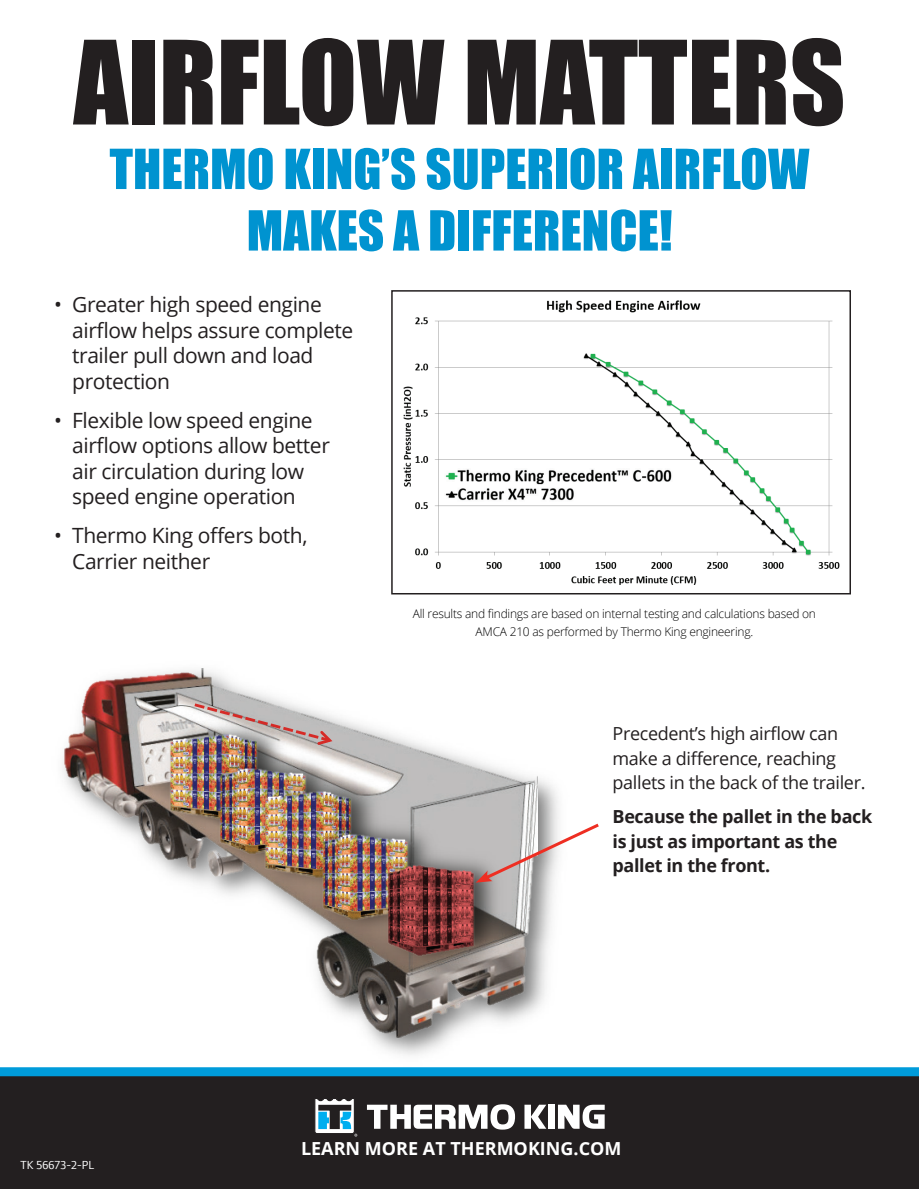
<style>
.page{position:relative;width:919px;height:1189px;background:#fff}
.page>*{position:absolute;margin:0;border:0;box-sizing:border-box;transform-origin:0 0}
.t1{font:107.1px "Impact";color:#231f20}
.t2{font:51px/61.5px "Impact";color:#0093d0;text-align:center}
.t3{font:21px/25.5px "Open Sans";letter-spacing:-.02em;color:#231f20}
.t4{font:18px/24.6px "Open Sans";letter-spacing:-.02em;color:#231f20}
.t5{font:700 18px/24.6px "Open Sans";letter-spacing:-.02em;color:#231f20}
.t6{font:700 18px "Open Sans";color:#fff}
.t7{font:300 12px/18px "Open Sans";letter-spacing:-.02em;color:#000;text-align:center}
.t8{font:12px "Foundry Form Sans";color:#fff}
</style>
<div class="page">
<div style="left:391px;top:290px;width:459px;height:304px;border:2px solid #231f20"></div>
<img style="left:403px;top:300px;width:437px;height:285px">
<svg style="left:835px;top:313px;width:5px;height:243px"></svg>
<img style="left:444px;top:468px;width:228px;height:34px">
<div style="left:0;top:1071px;width:918px;height:117px;background:#231f20"></div>
<svg style="left:367px;top:1104px;width:148px;height:25px"></svg>
<svg style="left:524px;top:1104px;width:22px;height:24px"></svg>
<div style="left:548px;top:1104px;width:7px;height:24px;background:#fff"></div>
<svg style="left:558px;top:1104px;width:46px;height:24px"></svg>
<svg style="left:315px;top:1099px;width:42px;height:37px"></svg>
<img style="left:62px;top:756px;width:497px;height:299px">
<img style="left:64px;top:668px;width:474px;height:369px">
<svg style="left:297px;top:701px;width:38px;height:35px"></svg>
<img style="left:154px;top:701px;width:143px;height:150px">
<img style="left:169px;top:728px;width:90px;height:97px">
<img style="left:203px;top:736px;width:142px;height:149px">
<img style="left:217px;top:762px;width:32px;height:97px">
<img style="left:249px;top:759px;width:142px;height:150px">
<img style="left:263px;top:785px;width:90px;height:98px">
<img style="left:306px;top:802px;width:141px;height:149px">
<img style="left:320px;top:828px;width:89px;height:97px">
<img style="left:371px;top:833px;width:142px;height:154px">
<img style="left:385px;top:859px;width:90px;height:102px">
<svg style="left:475px;top:821px;width:124px;height:61px"></svg>
<div style="left:0;top:1067px;width:918px;height:9px;background:#009bda"></div>
<h1 class="t1" style="left:74px;top:-1px;width:773px">AIRFLOW MATTERS</h1>
<h2 class="t2" style="left:109px;top:137px;width:701px">THERMO KING’S SUPERIOR AIRFLOW<br>MAKES A DIFFERENCE!</h2>
<p class="t3" style="left:72px;top:291px;width:282px;text-indent:-18px">• Greater high speed engine airflow helps assure complete trailer pull down and load protection</p>
<p class="t3" style="left:72px;top:407px;width:259px;text-indent:-18px">• Flexible low speed engine airflow options allow better air circulation during low speed engine operation</p>
<p class="t3" style="left:72px;top:522px;width:237px;text-indent:-18px">• Thermo King offers both,<br>Carrier neither</p>
<p class="t7" style="left:413px;top:604px;width:404px">All results and findings are based on internal testing and calculations based on<br>AMCA 210 as performed by Thermo King engineering.</p>
<p class="t4" style="left:612px;top:721px;width:254px">Precedent’s high airflow can make a difference, reaching pallets in the back of the trailer.</p>
<p class="t5" style="left:612px;top:803px;width:261px">Because the pallet in the back is just as important as the pallet in the front.</p>
<p class="t8" style="left:21px;top:1157px;width:75px">TK 56673-2-PL</p>
<p class="t6" style="left:301px;top:1135px;width:322px">LEARN MORE AT THERMOKING.COM</p>
</div>
